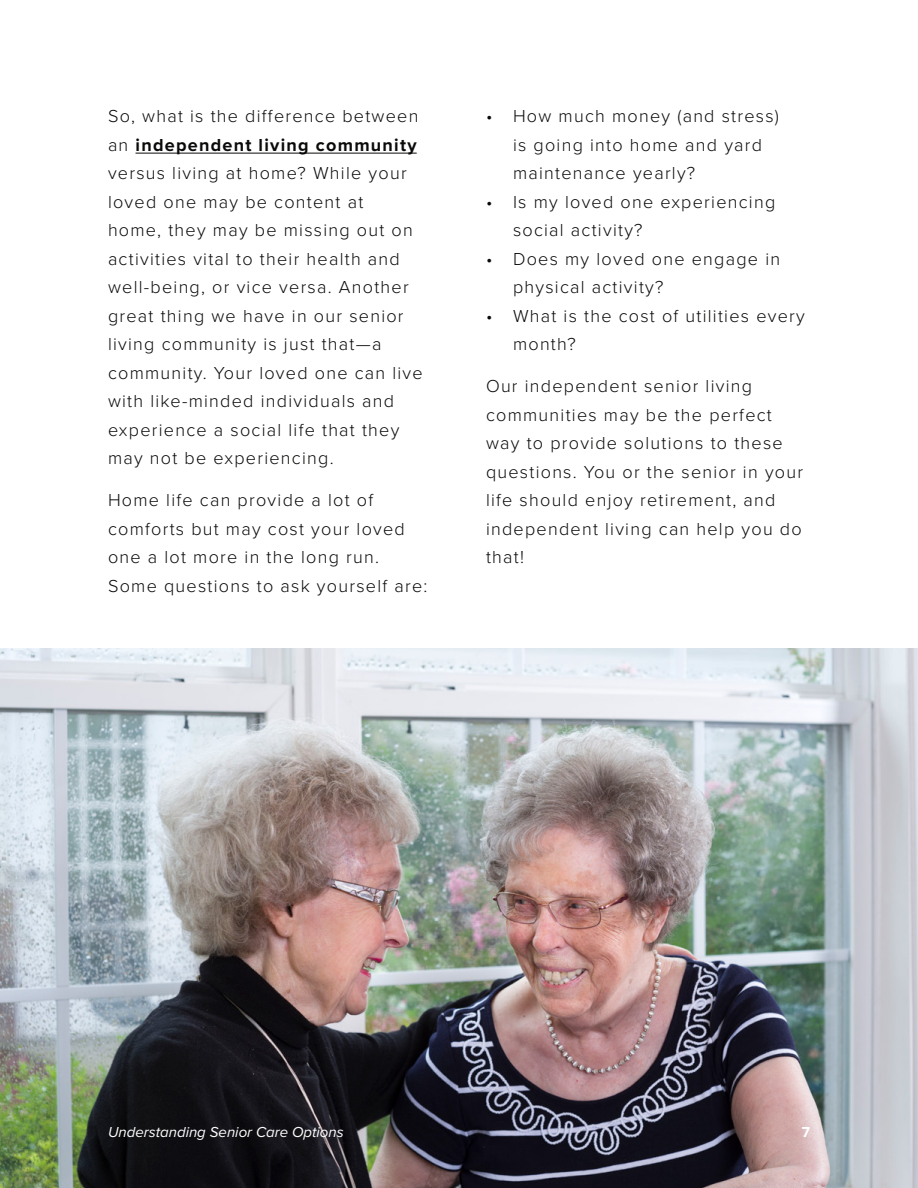
<style>
.page{position:relative;width:918px;height:1188px;background:#fff}
.page>*{position:absolute;margin:0;border:0;box-sizing:border-box;transform-origin:0 0}
.t1{font:300 18px/28.5px "Proxima Nova";letter-spacing:.07em;color:#0a0b09}
.t2{font:italic 15px "Proxima Nova";color:#fff}
.t3{font:700 15px "Proxima Nova";color:#fff}
.s1{font-weight:700}
</style>
<div class="page">
<hr style="left:136px;top:153px;width:281px;height:1px;background:#0a0b09">
<img style="left:0;top:648px;width:918px;height:540px">
<p class="t1" style="left:108px;top:101px;width:316px">So, what is the difference between an <span class="s1">independent living community </span>versus living at home? While your loved one may be content at<br>home, they may be missing out on activities vital to their health and well-being, or vice versa. Another great thing we have in our senior living community is just that—a community. Your loved one can live with like-minded individuals and experience a social life that they may not be experiencing.</p>
<p class="t1" style="left:108px;top:485px;width:321px">Home life can provide a lot of comforts but may cost your loved one a lot more in the long run.<br>Some questions to ask yourself are:</p>
<p class="t1" style="left:513px;top:101px;width:268px;text-indent:-27px">• How much money (and stress) is going into home and yard maintenance yearly?</p>
<p class="t1" style="left:513px;top:186px;width:264px;text-indent:-27px">• Is my loved one experiencing social activity?</p>
<p class="t1" style="left:513px;top:243px;width:269px;text-indent:-27px">• Does my loved one engage in physical activity?</p>
<p class="t1" style="left:513px;top:300px;width:293px;text-indent:-27px">• What is the cost of utilities every month?</p>
<p class="t1" style="left:486px;top:371px;width:319px">Our independent senior living communities may be the perfect way to provide solutions to these questions. You or the senior in your life should enjoy retirement, and independent living can help you do that!</p>
<p class="t2" style="left:108px;top:1123px;width:237px">Understanding Senior Care Options</p>
<p class="t3" style="left:802px;top:1123px;width:10px">7</p>
</div>
